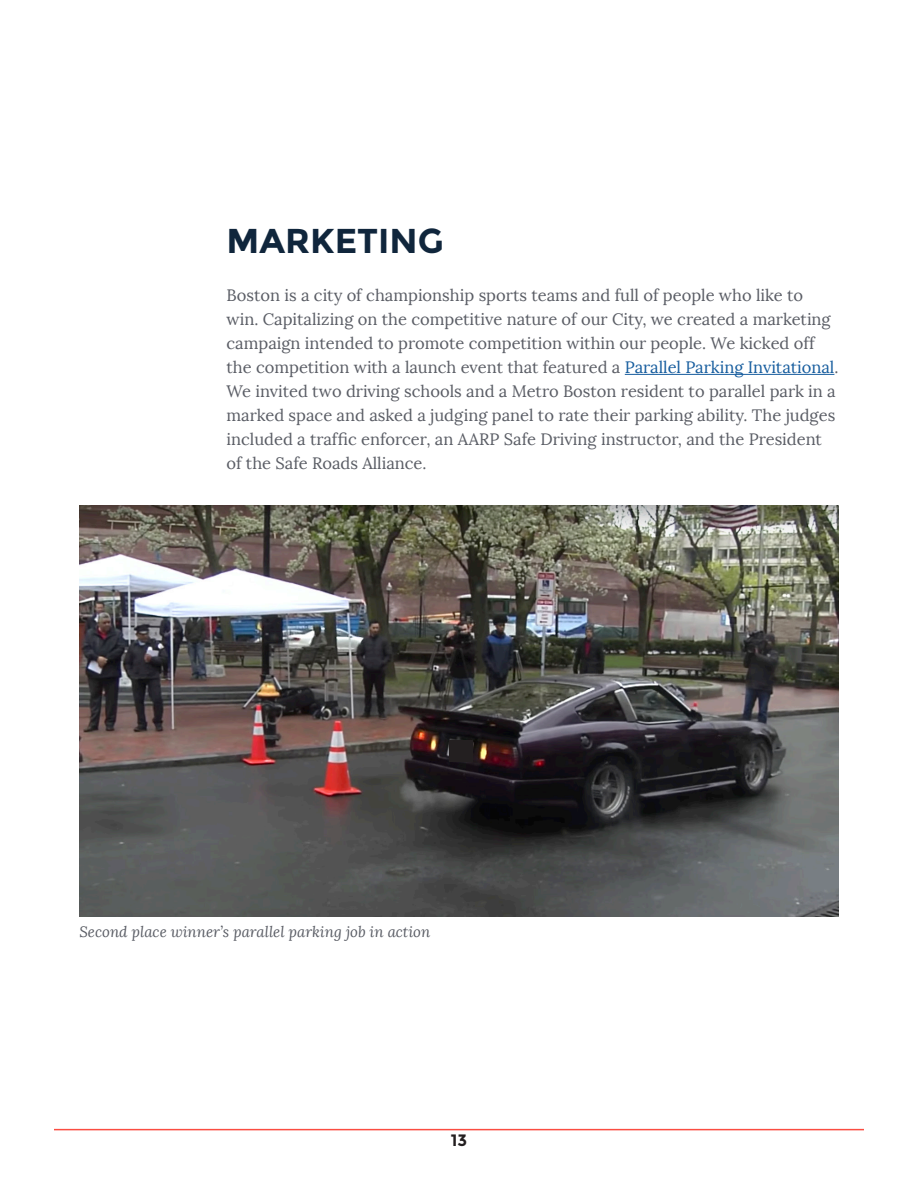
<style>
.page{position:relative;width:918px;height:1188px;background:#fff}
.page>*{position:absolute;margin:0;border:0;box-sizing:border-box;transform-origin:0 0}
.Heading_1{font:700 34.5px "Montserrat";color:#10263c}
.body1{font:16.5px/24px "Lora";color:#5a5d65}
.t1{font:700 16.5px "Montserrat";color:#231f20}
.t2{font:italic 15px "Lora";color:#5a5d65}
.s1{color:#175d9e}
</style>
<div class="page">
<hr style="left:625px;top:374px;width:209px;height:1px;background:#175d9e">
<img style="left:79px;top:506px;width:759px;height:411px">
<div style="left:449px;top:740px;width:24px;height:22px;background:#231f20"></div>
<hr style="left:54px;top:1129px;width:810px;height:1px;background:#fb4d42">
<p class="Heading_1" style="left:226px;top:220px;width:219px">MARKETING</p>
<p class="body1" style="left:226px;top:283px;width:613px">Boston is a city of championship sports teams and full of people who like to win. Capitalizing on the competitive nature of our City, we created a marketing campaign intended to promote competition within our people. We kicked off the competition with a launch event that featured a <span class="s1">Parallel Parking Invitational</span>.<br>We invited two driving schools and a Metro Boston resident to parallel park in a marked space and asked a judging panel to rate their parking ability. The judges included a traffic enforcer, an AARP Safe Driving instructor, and the President of the Safe Roads Alliance.</p>
<p class="t2" style="left:80px;top:923px;width:352px">Second place winner’s parallel parking job in action</p>
<p class="t1" style="left:451px;top:1131px;width:18px">13</p>
</div>
